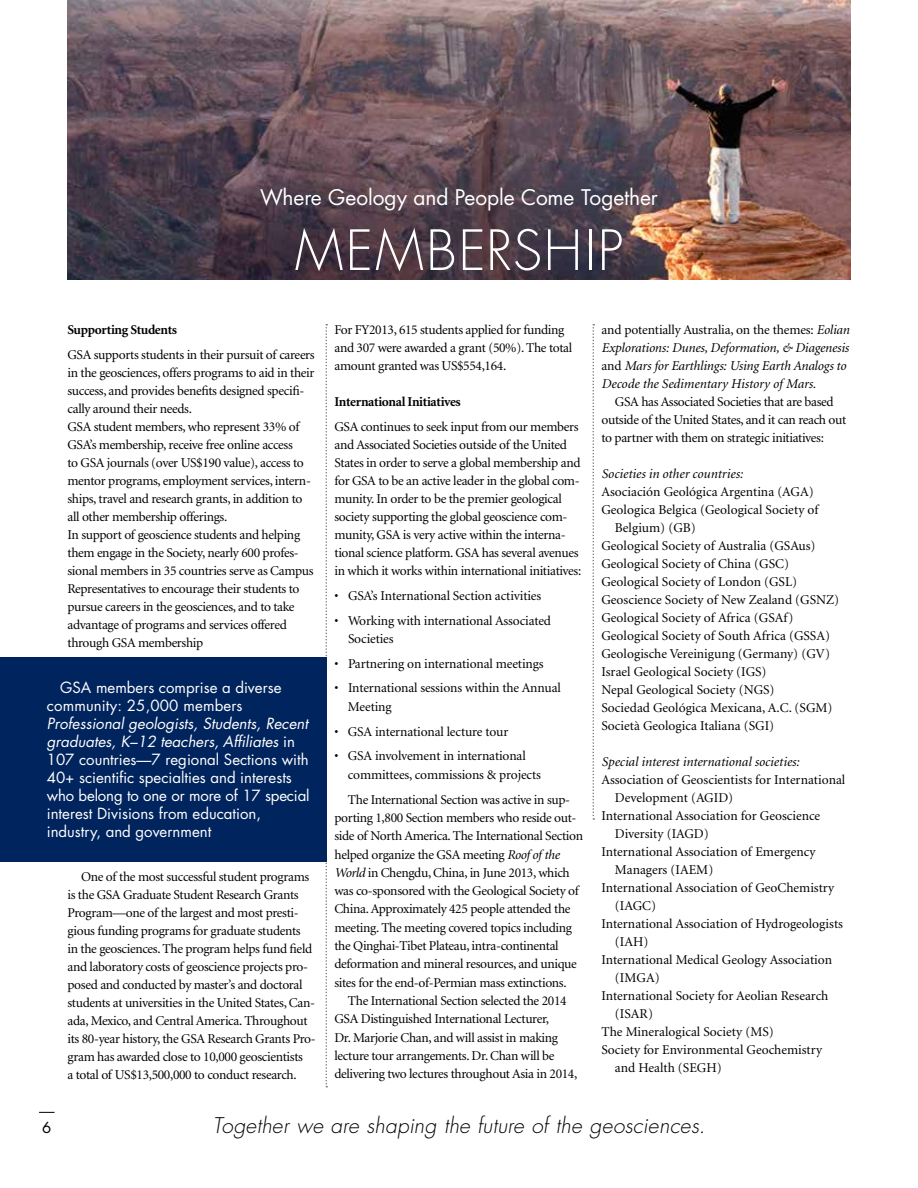
<style>
.page{position:relative;width:918px;height:1188px;background:#fff}
.page>*{position:absolute;margin:0;border:0;box-sizing:border-box;transform-origin:0 0}
.t1{font:300 54px "Futura";letter-spacing:.035em;color:#fff}
.t2{font:italic 300 21px "Futura";letter-spacing:.015em;color:#000}
.t3{font:21px "Futura";letter-spacing:-.005em;color:#fff}
.t4{font:15px/18px "Futura";color:#fff}
.t5{font:15px "Futura";color:#000}
.t6{font:13.5px/18px "Minion";letter-spacing:-.025em;color:#000}
.t7{font:13.5px "Minion";color:#000}
.t8{font:italic 13.5px/18px "Minion";color:#000}
.t9{font:700 13.5px "Minion";letter-spacing:-.025em;color:#000}
.s1{font-style:italic}
.s2{font-style:normal}
</style>
<div class="page">
<svg style="left:39px;top:1112px;width:16px;height:1px"></svg>
<img style="left:68px;top:0;width:782px;height:280px">
<svg style="left:592px;top:324px;width:2px;height:496px"></svg>
<svg style="left:326px;top:324px;width:1px;height:763px"></svg>
<div style="left:0;top:657px;width:327px;height:205px;background:#00245d"></div>
<h2 class="t3" style="left:260px;top:183px;width:400px">Where Geology and People Come Together</h2>
<h1 class="t1" style="left:295px;top:216px;width:324px">MEMBERSH IP</h1>
<p class="t9" style="left:68px;top:323px;width:111px">Supporting Students</p>
<p class="t6" style="left:68px;top:346px;width:249px">GSA supports students in their pursuit of careers in the geosciences, offers programs to aid in their success, and provides benefits designed specifi&shy;cally around their needs.<br>GSA student members, who represent 33% of GSA’s membership, receive free online access<br>to GSA journals (over US$190 value), access to mentor programs, employment services, intern&shy;ships, travel and research grants, in addition to all other membership offerings.<br>In support of geoscience students and helping them engage in the Society, nearly 600 profes&shy;sional members in 35 countries serve as Campus Representatives to encourage their students to pursue careers in the geosciences, and to take advantage of programs and services offered through GSA membership</p>
<p class="t4" style="left:47px;top:679px;width:236px;text-indent:14px">GSA members comprise a diverse community: 25,000 members</p>
<p class="t4" style="left:47px;top:715px;width:264px"><span class="s1">Professional geologists, Students, Recent graduates, K–12 teachers, Affiliates</span> in 107 countries—7 regional Sections with 40+ scientific specialties and interests who belong to one or more of 17 special interest Divisions from education, industry, and government</p>
<p class="t6" style="left:68px;top:868px;width:250px;text-indent:14px">One of the most successful student programs is the GSA Graduate Student Research Grants Program—one of the largest and most presti&shy;gious funding programs for graduate students<br>in the geosciences. The program helps fund field and laboratory costs of geoscience projects pro&shy;posed and conducted by master’s and doctoral students at universities in the United States, Can&shy;ada, Mexico, and Central America. Throughout its 80-year history, the GSA Research Grants Pro&shy;gram has awarded close to 10,000 geoscientists<br>a total of US$13,500,000 to conduct research.</p>
<p class="t6" style="left:335px;top:321px;width:239px">For FY2013, 615 students applied for funding and 307 were awarded a grant (50%). The total amount granted was US$554,164.</p>
<p class="t9" style="left:335px;top:395px;width:128px">International Initiatives</p>
<p class="t6" style="left:335px;top:418px;width:248px">GSA continues to seek input from our members and Associated Societies outside of the United States in order to serve a global membership and for GSA to be an active leader in the global com&shy;munity. In order to be the premier geological society supporting the global geoscience com&shy;munity, GSA is very active within the interna&shy;tional science platform. GSA has several avenues in which it works within international initiatives:</p>
<p class="t6" style="left:335px;top:587px;width:208px">• GSA’s International Section activities</p>
<p class="t6" style="left:348px;top:612px;width:205px;text-indent:-14px">• Working with international Associated<br>Societies</p>
<p class="t6" style="left:335px;top:655px;width:211px">• Partnering on international meetings</p>
<p class="t6" style="left:348px;top:680px;width:214px;text-indent:-13px">• International sessions within the Annual<br>Meeting</p>
<p class="t6" style="left:334px;top:723px;width:175px">• GSA international lecture tour</p>
<p class="t6" style="left:348px;top:748px;width:194px;text-indent:-13px">• GSA involvement in international committees, commissions &amp; projects</p>
<p class="t6" style="left:334px;top:791px;width:250px;text-indent:14px">The International Section was active in sup&shy;porting 1,800 Section members who reside out&shy;side of North America. The International Section helped organize the GSA meeting <span class="s1">Roof of the World</span> in Chengdu, China, in June 2013, which was co-sponsored with the Geological Society of China. Approximately 425 people attended the meeting. The meeting covered topics including the Qinghai-Tibet Plateau, intra-continental deformation and mineral resources, and unique sites for the end-of-Permian mass extinctions.</p>
<p class="t6" style="left:334px;top:992px;width:244px;text-indent:14px">The International Section selected the 2014<br>GSA Distinguished International Lecturer,<br>Dr. Marjorie Chan, and will assist in making lecture tour arrangements. Dr. Chan will be delivering two lectures throughout Asia in 2014,</p>
<p class="t8" style="left:601px;top:321px;width:250px"><span class="s2">and potentially Australia, on the themes:</span> Eolian Explorations: Dunes, Deformation, &amp; Diagenesis <span class="s2">and</span> Mars for Earthlings: Using Earth Analogs to Decode the Sedimentary History of Mars.</p>
<p class="t6" style="left:601px;top:393px;width:246px;text-indent:14px">GSA has Associated Societies that are based outside of the United States, and it can reach out to partner with them on strategic initiatives:</p>
<p class="t8" style="left:601px;top:465px;width:143px">Societies in other countries:</p>
<p class="t7" style="left:601px;top:485px;width:214px">Asociación Geológica Argentina (AGA)</p>
<p class="t7" style="left:601px;top:503px;width:218px">Geologica Belgica (Geological Society of</p>
<p class="t7" style="left:615px;top:521px;width:82px">Belgium) (GB)</p>
<p class="t7" style="left:601px;top:539px;width:216px">Geological Society of Australia (GSAus)</p>
<p class="t7" style="left:601px;top:557px;width:189px">Geological Society of China (GSC)</p>
<p class="t7" style="left:601px;top:575px;width:197px">Geological Society of London (GSL)</p>
<p class="t7" style="left:601px;top:593px;width:239px">Geoscience Society of New Zealand (GSNZ)</p>
<p class="t7" style="left:601px;top:611px;width:193px">Geological Society of Africa (GSAf)</p>
<p class="t7" style="left:601px;top:629px;width:230px">Geological Society of South Africa (GSSA)</p>
<p class="t7" style="left:601px;top:647px;width:230px">Geologische Vereinigung (Germany) (GV)</p>
<p class="t7" style="left:601px;top:665px;width:167px">Israel Geological Society (IGS)</p>
<p class="t7" style="left:601px;top:683px;width:175px">Nepal Geological Society (NGS)</p>
<p class="t7" style="left:601px;top:701px;width:233px">Sociedad Geológica Mexicana, A.C. (SGM)</p>
<p class="t7" style="left:601px;top:719px;width:174px">Società Geologica Italiana (SGI)</p>
<p class="t8" style="left:601px;top:753px;width:200px">Special interest international societies:</p>
<p class="t7" style="left:601px;top:773px;width:245px">Association of Geoscientists for International</p>
<p class="t7" style="left:615px;top:791px;width:120px">Development (AGID)</p>
<p class="t7" style="left:601px;top:809px;width:220px">International Association for Geoscience</p>
<p class="t7" style="left:615px;top:827px;width:95px">Diversity (IAGD)</p>
<p class="t7" style="left:601px;top:845px;width:215px">International Association of Emergency</p>
<p class="t7" style="left:615px;top:863px;width:100px">Managers (IAEM)</p>
<p class="t7" style="left:601px;top:881px;width:234px">International Association of GeoChemistry</p>
<p class="t6" style="left:615px;top:897px;width:43px">(IAGC)</p>
<p class="t7" style="left:601px;top:917px;width:243px">International Association of Hydrogeologists</p>
<p class="t6" style="left:615px;top:933px;width:35px">(IAH)</p>
<p class="t7" style="left:601px;top:953px;width:232px">International Medical Geology Association</p>
<p class="t6" style="left:615px;top:969px;width:46px">(IMGA)</p>
<p class="t7" style="left:601px;top:989px;width:228px">International Society for Aeolian Research</p>
<p class="t6" style="left:615px;top:1005px;width:40px">(ISAR)</p>
<p class="t7" style="left:601px;top:1025px;width:174px">The Mineralogical Society (MS)</p>
<p class="t7" style="left:601px;top:1043px;width:222px">Society for Environmental Geochemistry</p>
<p class="t7" style="left:615px;top:1061px;width:108px">and Health (SEGH)</p>
<p class="t5" style="left:42px;top:1117px;width:11px">6</p>
<h2 class="t2" style="left:213px;top:1112px;width:494px">Together we are shaping the future of the geosciences.</h2>
</div>
